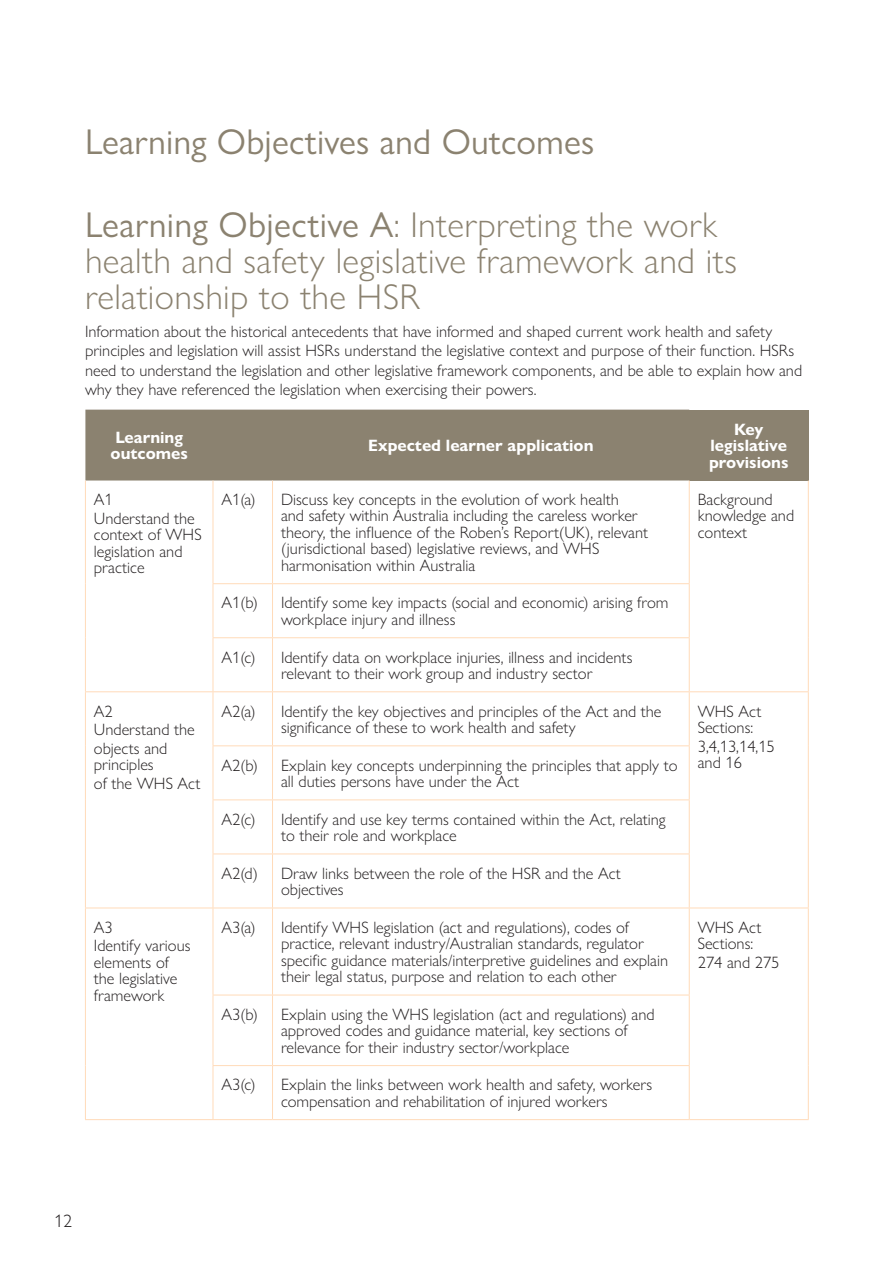
<style>
.page{position:relative;width:893px;height:1263px;background:#fff}
.page>*{position:absolute;margin:0;border:0;box-sizing:border-box;transform-origin:0 0}
.Heading_1_Objective{font:300 36px/36px "Gill Sans Nova";letter-spacing:.01em;color:#8b8270}
.Heading_1_Objective-2{font:36px "Gill Sans Nova";letter-spacing:.005em;color:#8b8270}
.t1{font:300 18px "Gill Sans Nova";color:#231f20}
.Table_Body{font:300 16.5px/16.5px "Gill Sans Nova";color:#231f20}
.Table_Head{font:700 16.5px/16.5px "Gill Sans Nova";color:#fff}
.s1{font-weight:400}
</style>
<div class="page">
<div style="left:85px;top:410px;width:604px;height:70px;background:#8b8270"></div>
<div style="left:689px;top:410px;width:119px;height:70px;background:#8b8270"></div>
<hr style="left:85px;top:480px;width:1px;height:104px;background:#ffdbb9">
<hr style="left:85px;top:584px;width:1px;height:54px;background:#ffdbb9">
<hr style="left:85px;top:638px;width:1px;height:53px;background:#ffdbb9">
<hr style="left:213px;top:480px;width:1px;height:103px;background:#ffdbb9">
<hr style="left:272px;top:480px;width:1px;height:103px;background:#ffdbb9">
<hr style="left:689px;top:480px;width:1px;height:103px;background:#ffdbb9">
<hr style="left:808px;top:480px;width:1px;height:104px;background:#ffdbb9">
<hr style="left:808px;top:584px;width:1px;height:54px;background:#ffdbb9">
<hr style="left:808px;top:638px;width:1px;height:53px;background:#ffdbb9">
<hr style="left:213px;top:583px;width:60px;height:1px;background:#ffdbb9">
<hr style="left:213px;top:584px;width:1px;height:53px;background:#ffdbb9">
<hr style="left:273px;top:583px;width:417px;height:1px;background:#ffdbb9">
<hr style="left:272px;top:584px;width:1px;height:53px;background:#ffdbb9">
<hr style="left:689px;top:584px;width:1px;height:53px;background:#ffdbb9">
<hr style="left:213px;top:637px;width:60px;height:1px;background:#ffdbb9">
<hr style="left:213px;top:638px;width:1px;height:53px;background:#ffdbb9">
<hr style="left:273px;top:637px;width:417px;height:1px;background:#ffdbb9">
<hr style="left:272px;top:638px;width:1px;height:53px;background:#ffdbb9">
<hr style="left:689px;top:638px;width:1px;height:53px;background:#ffdbb9">
<hr style="left:85px;top:691px;width:128px;height:1px;background:#ffdbb9">
<hr style="left:85px;top:692px;width:1px;height:54px;background:#ffdbb9">
<hr style="left:85px;top:746px;width:1px;height:54px;background:#ffdbb9">
<hr style="left:85px;top:800px;width:1px;height:54px;background:#ffdbb9">
<hr style="left:85px;top:854px;width:1px;height:54px;background:#ffdbb9">
<hr style="left:213px;top:691px;width:60px;height:1px;background:#ffdbb9">
<hr style="left:213px;top:692px;width:1px;height:53px;background:#ffdbb9">
<hr style="left:273px;top:691px;width:416px;height:1px;background:#ffdbb9">
<hr style="left:272px;top:692px;width:1px;height:53px;background:#ffdbb9">
<hr style="left:689px;top:691px;width:120px;height:1px;background:#ffdbb9">
<hr style="left:689px;top:692px;width:1px;height:53px;background:#ffdbb9">
<hr style="left:808px;top:692px;width:1px;height:54px;background:#ffdbb9">
<hr style="left:808px;top:746px;width:1px;height:54px;background:#ffdbb9">
<hr style="left:808px;top:800px;width:1px;height:54px;background:#ffdbb9">
<hr style="left:808px;top:854px;width:1px;height:54px;background:#ffdbb9">
<hr style="left:213px;top:745px;width:60px;height:1px;background:#ffdbb9">
<hr style="left:213px;top:746px;width:1px;height:53px;background:#ffdbb9">
<hr style="left:273px;top:745px;width:417px;height:1px;background:#ffdbb9">
<hr style="left:272px;top:746px;width:1px;height:53px;background:#ffdbb9">
<hr style="left:689px;top:746px;width:1px;height:53px;background:#ffdbb9">
<hr style="left:213px;top:799px;width:60px;height:1px;background:#ffdbb9">
<hr style="left:213px;top:800px;width:1px;height:53px;background:#ffdbb9">
<hr style="left:273px;top:799px;width:417px;height:1px;background:#ffdbb9">
<hr style="left:272px;top:800px;width:1px;height:53px;background:#ffdbb9">
<hr style="left:689px;top:800px;width:1px;height:53px;background:#ffdbb9">
<hr style="left:213px;top:853px;width:60px;height:1px;background:#ffdbb9">
<hr style="left:213px;top:854px;width:1px;height:54px;background:#ffdbb9">
<hr style="left:273px;top:853px;width:417px;height:1px;background:#ffdbb9">
<hr style="left:272px;top:854px;width:1px;height:54px;background:#ffdbb9">
<hr style="left:689px;top:854px;width:1px;height:54px;background:#ffdbb9">
<hr style="left:85px;top:908px;width:128px;height:1px;background:#ffdbb9">
<hr style="left:85px;top:908px;width:1px;height:87px;background:#ffdbb9">
<hr style="left:85px;top:995px;width:1px;height:70px;background:#ffdbb9">
<hr style="left:85px;top:1065px;width:1px;height:54px;background:#ffdbb9">
<hr style="left:213px;top:908px;width:60px;height:1px;background:#ffdbb9">
<hr style="left:213px;top:908px;width:1px;height:87px;background:#ffdbb9">
<hr style="left:273px;top:908px;width:416px;height:1px;background:#ffdbb9">
<hr style="left:272px;top:908px;width:1px;height:87px;background:#ffdbb9">
<hr style="left:689px;top:908px;width:120px;height:1px;background:#ffdbb9">
<hr style="left:689px;top:908px;width:1px;height:87px;background:#ffdbb9">
<hr style="left:808px;top:908px;width:1px;height:87px;background:#ffdbb9">
<hr style="left:808px;top:995px;width:1px;height:70px;background:#ffdbb9">
<hr style="left:808px;top:1065px;width:1px;height:54px;background:#ffdbb9">
<hr style="left:213px;top:995px;width:60px;height:1px;background:#ffdbb9">
<hr style="left:213px;top:995px;width:1px;height:70px;background:#ffdbb9">
<hr style="left:273px;top:995px;width:417px;height:1px;background:#ffdbb9">
<hr style="left:272px;top:995px;width:1px;height:70px;background:#ffdbb9">
<hr style="left:689px;top:995px;width:1px;height:70px;background:#ffdbb9">
<hr style="left:213px;top:1065px;width:60px;height:1px;background:#ffdbb9">
<hr style="left:213px;top:1066px;width:1px;height:53px;background:#ffdbb9">
<hr style="left:273px;top:1065px;width:417px;height:1px;background:#ffdbb9">
<hr style="left:272px;top:1066px;width:1px;height:53px;background:#ffdbb9">
<hr style="left:689px;top:1066px;width:1px;height:53px;background:#ffdbb9">
<hr style="left:85px;top:1119px;width:128px;height:1px;background:#ffdbb9">
<hr style="left:213px;top:1119px;width:60px;height:1px;background:#ffdbb9">
<hr style="left:273px;top:1119px;width:416px;height:1px;background:#ffdbb9">
<hr style="left:689px;top:1119px;width:120px;height:1px;background:#ffdbb9">
<h1 class="Heading_1_Objective-2" style="left:85px;top:120px;width:511px">Learning Objectives and Outcomes</h1>
<h1 class="Heading_1_Objective" style="left:85px;top:206px;width:654px"><span class="s1">Learning Objective A</span>: Interpreting the work health and safety legislative framework and its relationship to the HSR</h1>
<p class="Table_Body" style="left:85px;top:321px;width:719px;line-height:19.5px">Information about the historical antecedents that have informed and shaped current work health and safety principles and legislation will assist HSRs understand the legislative context and purpose of their function. HSRs need to understand the legislation and other legislative framework components, and be able to explain how and why they have referenced the legislation when exercising their powers.</p>
<h1 class="Table_Head" style="left:111px;top:429px;width:79px">Learning outcomes</h1>
<h1 class="Table_Head" style="left:368px;top:437px;width:227px">Expected learner application</h1>
<h1 class="Table_Head" style="left:709px;top:421px;width:81px;text-align:center">Key legislative provisions</h1>
<p class="Table_Body" style="left:94px;top:491px;width:20px">A1</p>
<p class="Table_Body" style="left:94px;top:509px;width:109px">Understand the context of WHS legislation and practice</p>
<p class="Table_Body" style="left:94px;top:702px;width:20px">A2</p>
<p class="Table_Body" style="left:94px;top:721px;width:102px">Understand the</p>
<p class="Table_Body" style="left:94px;top:740px;width:75px">objects and principles</p>
<p class="Table_Body" style="left:94px;top:775px;width:108px">of the WHS Act</p>
<p class="Table_Body" style="left:94px;top:919px;width:20px">A3</p>
<p class="Table_Body" style="left:94px;top:937px;width:98px">Identify various elements of the legislative framework</p>
<p class="Table_Body" style="left:221px;top:491px;width:36px">A1(a)</p>
<p class="Table_Body" style="left:281px;top:491px;width:369px">Discuss key concepts in the evolution of work health<br>and safety within Australia including the careless worker theory, the influence of the Roben’s Report(UK), relevant (jurisdictional based) legislative reviews, and WHS harmonisation within Australia</p>
<p class="Table_Body" style="left:698px;top:491px;width:98px">Background knowledge and context</p>
<p class="Table_Body" style="left:221px;top:594px;width:38px">A1(b)</p>
<p class="Table_Body" style="left:281px;top:594px;width:389px">Identify some key impacts (social and economic) arising from workplace injury and illness</p>
<p class="Table_Body" style="left:221px;top:648px;width:35px">A1(c)</p>
<p class="Table_Body" style="left:281px;top:648px;width:353px">Identify data on workplace injuries, illness and incidents relevant to their work group and industry sector</p>
<p class="Table_Body" style="left:221px;top:702px;width:36px">A2(a)</p>
<p class="Table_Body" style="left:281px;top:702px;width:382px">Identify the key objectives and principles of the Act and the significance of these to work health and safety</p>
<p class="Table_Body" style="left:698px;top:702px;width:65px">WHS Act<br>Sections:</p>
<p class="Table_Body" style="left:698px;top:738px;width:79px">3,4,13,14,15</p>
<p class="Table_Body" style="left:221px;top:757px;width:38px">A2(b)</p>
<p class="Table_Body" style="left:281px;top:757px;width:398px">Explain key concepts underpinning the principles that apply to</p>
<p class="Table_Body" style="left:698px;top:754px;width:46px">and 16</p>
<p class="Table_Body" style="left:281px;top:773px;width:240px">all duties persons have under the Act</p>
<p class="Table_Body" style="left:221px;top:811px;width:35px">A2(c)</p>
<p class="Table_Body" style="left:281px;top:811px;width:386px">Identify and use key terms contained within the Act, relating to their role and workplace</p>
<p class="Table_Body" style="left:221px;top:865px;width:38px">A2(d)</p>
<p class="Table_Body" style="left:281px;top:865px;width:341px">Draw links between the role of the HSR and the Act objectives</p>
<p class="Table_Body" style="left:221px;top:919px;width:36px">A3(a)</p>
<p class="Table_Body" style="left:281px;top:919px;width:389px">Identify WHS legislation (act and regulations), codes of practice, relevant industry/Australian standards, regulator specific guidance materials/interpretive guidelines and explain their legal status, purpose and relation to each other</p>
<p class="Table_Body" style="left:698px;top:919px;width:65px">WHS Act<br>Sections:</p>
<p class="Table_Body" style="left:698px;top:954px;width:83px">274 and 275</p>
<p class="Table_Body" style="left:221px;top:1006px;width:38px">A3(b)</p>
<p class="Table_Body" style="left:281px;top:1006px;width:375px">Explain using the WHS legislation (act and regulations) and approved codes and guidance material, key sections of relevance for their industry sector/workplace</p>
<p class="Table_Body" style="left:221px;top:1076px;width:35px">A3(c)</p>
<p class="Table_Body" style="left:281px;top:1076px;width:373px">Explain the links between work health and safety, workers compensation and rehabilitation of injured workers</p>
<p class="t1" style="left:54px;top:1210px;width:19px">12</p>
</div>
